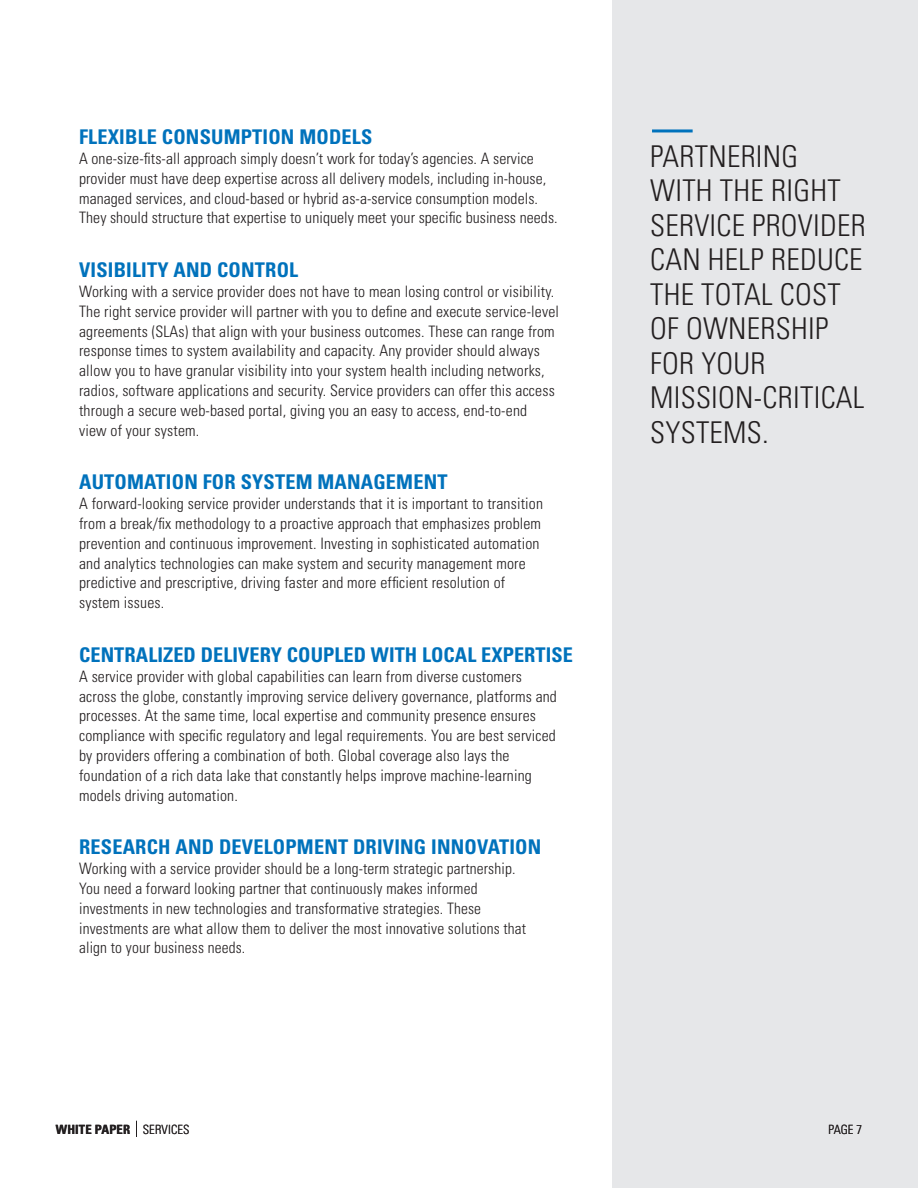
<style>
.page{position:relative;width:918px;height:1188px;background:#fff}
.page>*{position:absolute;margin:0;border:0;box-sizing:border-box;transform-origin:0 0}
.Body{font:300 condensed 30px/34.5px "Univers LT Std";letter-spacing:.01em;color:#231f20}
.t1{font:700 condensed 20.25px "Univers LT Std";letter-spacing:.01em;color:#0072bc}
.t2{font:300 condensed 15.75px/19.8px "Univers LT Std";letter-spacing:.01em;color:#231f20}
.t3{font:700 condensed 12.75px "Univers LT Std";letter-spacing:.01em;color:#231f20}
.t4{font:300 condensed 12.75px "Univers LT Std";color:#231f20}
.s1{font-weight:300}
</style>
<div class="page">
<div style="left:613px;top:0;width:305px;height:1188px;background:#e6e7e9"></div>
<hr style="left:652px;top:129px;width:41px;height:3px;background:#0072bc">
<svg style="left:136px;top:1121px;width:1px;height:16px"></svg>
<p class="t1" style="left:79px;top:125px;width:295px">FLEXIBLE CONSUMPTION MODELS</p>
<p class="t2" style="left:79px;top:148px;width:480px">A one-size-fits-all approach simply doesn’t work for today’s agencies. A service provider must have deep expertise across all delivery models, including in-house, managed services, and cloud-based or hybrid as-a-service consumption models.<br>They should structure that expertise to uniquely meet your specific business needs.</p>
<p class="t1" style="left:79px;top:258px;width:221px">VISIBILITY AND CONTROL</p>
<p class="t2" style="left:79px;top:282px;width:481px">Working with a service provider does not have to mean losing control or visibility.<br>The right service provider will partner with you to define and execute service-level agreements (SLAs) that align with your business outcomes. These can range from response times to system availability and capacity. Any provider should always allow you to have granular visibility into your system health including networks, radios, software applications and security. Service providers can offer this access through a secure web-based portal, giving you an easy to access, end-to-end<br>view of your system.</p>
<p class="t1" style="left:79px;top:470px;width:370px">AUTOMATION FOR SYSTEM MANAGEMENT</p>
<p class="t2" style="left:79px;top:494px;width:465px">A forward-looking service provider understands that it is important to transition from a break/fix methodology to a proactive approach that emphasizes problem prevention and continuous improvement. Investing in sophisticated automation and analytics technologies can make system and security management more predictive and prescriptive, driving faster and more efficient resolution of system issues.</p>
<p class="t1" style="left:79px;top:642px;width:495px">CENTRALIZED DELIVERY COUPLED WITH LOCAL EXPERTISE</p>
<p class="t2" style="left:79px;top:666px;width:479px">A service provider with global capabilities can learn from diverse customers across the globe, constantly improving service delivery governance, platforms and processes. At the same time, local expertise and community presence ensures compliance with specific regulatory and legal requirements. You are best serviced by providers offering a combination of both. Global coverage also lays the foundation of a rich data lake that constantly helps improve machine-learning models driving automation.</p>
<p class="t1" style="left:79px;top:835px;width:464px">RESEARCH AND DEVELOPMENT DRIVING INNOVATION</p>
<p class="t2" style="left:79px;top:859px;width:449px">Working with a service provider should be a long-term strategic partnership.<br>You need a forward looking partner that continuously makes informed investments in new technologies and transformative strategies. These investments are what allow them to deliver the most innovative solutions that align to your business needs.</p>
<p class="Body" style="left:650px;top:139px;width:217px">PARTNERING<br>WITH THE RIGHT<br>SERVICE PROVIDER<br>CAN HELP REDUCE<br>THE TOTAL COST<br>OF OWNERSHIP<br>FOR YOUR<br>MISSION-CRITICAL<br>SYSTEMS.</p>
<p class="t3" style="left:56px;top:1122px;width:135px">WHITE PAPER <span class="s1">SERVICES</span></p>
<p class="t4" style="left:829px;top:1122px;width:35px">PAGE 7</p>
</div>
